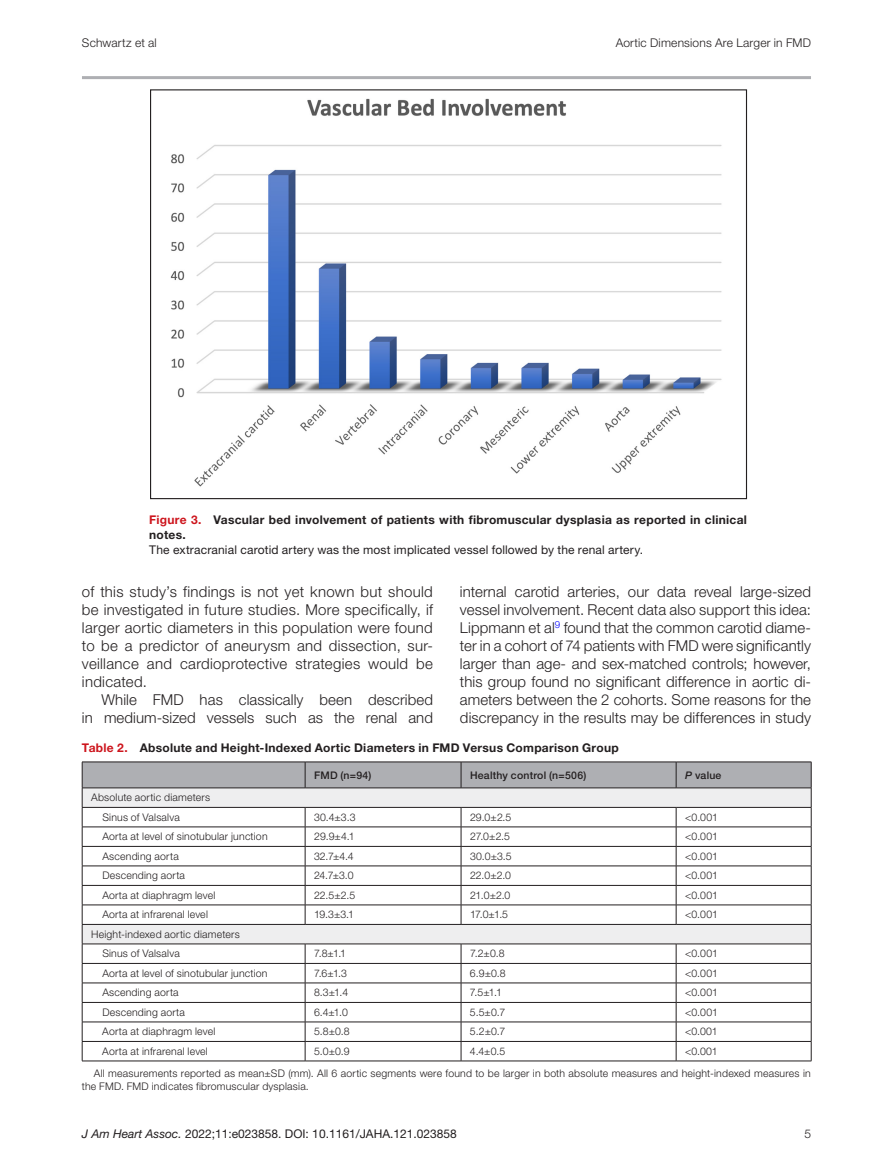
<style>
.page{position:relative;width:893px;height:1174px;background:#fff}
.page>*{position:absolute;margin:0;border:0;box-sizing:border-box;transform-origin:0 0}
.t1{font:300 15px/18px "Helvetica Neue LT Std";letter-spacing:.01em;color:#231f20;text-align:justify}
.t2{font:700 12px/15px "Helvetica Neue LT Std";letter-spacing:.02em;color:#231f20}
.t3{font:12px "Helvetica Neue LT Std";letter-spacing:.01em;color:#231f20}
.t4{font:300 12px "Helvetica Neue LT Std";letter-spacing:.015em;color:#231f20}
.t5{font:300 10.5px/19.5px "Helvetica Neue LT Std";letter-spacing:.02em;color:#231f20}
.t6{font:500 10.5px "Helvetica Neue LT Std";letter-spacing:.02em;color:#231f20}
.s1{color:#cd151d}
.s2{font-style:italic}
</style>
<div class="page">
<img style="left:170px;top:99px;width:552px;height:388px">
<hr style="left:82px;top:761px;width:223px;height:1px;background:#231f20">
<hr style="left:305px;top:761px;width:156px;height:1px;background:#231f20">
<hr style="left:461px;top:761px;width:215px;height:1px;background:#231f20">
<hr style="left:676px;top:761px;width:135px;height:1px;background:#231f20">
<hr style="left:82px;top:1060px;width:223px;height:1px;background:#231f20">
<hr style="left:305px;top:1060px;width:156px;height:1px;background:#231f20">
<hr style="left:461px;top:1060px;width:215px;height:1px;background:#231f20">
<svg style="left:82px;top:762px;width:730px;height:298px"></svg>
<hr style="left:676px;top:1060px;width:135px;height:1px;background:#231f20">
<hr style="left:82px;top:76px;width:729px;height:3px;background:#aeafb3">
<p class="t4" style="left:82px;top:35px;width:76px">Schwartz et al</p>
<p class="t4" style="left:616px;top:35px;width:197px">Aortic Dimensions Are Larger in FMD</p>
<p class="t2" style="left:149px;top:511px;width:599px"><span class="s1">Figure 3.</span> Vascular bed involvement of patients with fibromuscular dysplasia as reported in clinical notes.</p>
<p class="t3" style="left:149px;top:542px;width:495px">The extracranial carotid artery was the most implicated vessel followed by the renal artery.</p>
<p class="t1" style="left:82px;top:582px;width:353px">of this study’s findings is not yet known but should be investigated in future studies. More specifically, if larger aortic diameters in this population were found to be a predictor of aneurysm and dissection, sur&shy;veillance and cardioprotective strategies would be indicated.</p>
<h1 class="t1" style="left:82px;top:690px;width:353px;text-align:right">While FMD has classically been described<br>in medium-sized vessels such as the renal and</h1>
<p class="t1" style="left:460px;top:582px;width:353px">internal carotid arteries, our data reveal large-sized vessel involvement. Recent data also support this idea:<br>Lippmann et al<sup>9</sup> found that the common carotid diame&shy;ter in a cohort of 74 patients with FMD were significantly larger than age- and sex-matched controls; however, this group found no significant difference in aortic di&shy;ameters between the 2 cohorts. Some reasons for the discrepancy in the results may be differences in study</p>
<p class="t2" style="left:82px;top:740px;width:538px"><span class="s1">Table 2.</span> Absolute and Height-Indexed Aortic Diameters in FMD Versus Comparison Group</p>
<p class="t6" style="left:314px;top:768px;width:59px">FMD (n=94)</p>
<p class="t6" style="left:470px;top:768px;width:118px">Healthy control (n=506)</p>
<p class="t6" style="left:685px;top:768px;width:38px"><span class="s2">P</span> value</p>
<p class="t5" style="left:102px;top:787px;width:109px;text-indent:-11px">Absolute aortic diameters<br>Sinus of Valsalva</p>
<p class="t5" style="left:314px;top:807px;width:43px">30.4±3.3</p>
<p class="t5" style="left:470px;top:807px;width:43px">29.0±2.5</p>
<p class="t5" style="left:685px;top:807px;width:34px">&lt;0.001</p>
<p class="t5" style="left:102px;top:826px;width:167px">Aorta at level of sinotubular junction</p>
<p class="t5" style="left:314px;top:826px;width:42px">29.9±4.1</p>
<p class="t5" style="left:470px;top:826px;width:42px">27.0±2.5</p>
<p class="t5" style="left:685px;top:826px;width:34px">&lt;0.001</p>
<p class="t5" style="left:102px;top:846px;width:78px">Ascending aorta</p>
<p class="t5" style="left:314px;top:846px;width:41px">32.7±4.4</p>
<p class="t5" style="left:470px;top:846px;width:43px">30.0±3.5</p>
<p class="t5" style="left:685px;top:846px;width:34px">&lt;0.001</p>
<p class="t5" style="left:102px;top:865px;width:84px">Descending aorta</p>
<p class="t5" style="left:314px;top:865px;width:41px">24.7±3.0</p>
<p class="t5" style="left:470px;top:865px;width:43px">22.0±2.0</p>
<p class="t5" style="left:685px;top:865px;width:34px">&lt;0.001</p>
<p class="t5" style="left:102px;top:885px;width:114px">Aorta at diaphragm level</p>
<p class="t5" style="left:314px;top:885px;width:43px">22.5±2.5</p>
<p class="t5" style="left:470px;top:885px;width:42px">21.0±2.0</p>
<p class="t5" style="left:685px;top:885px;width:34px">&lt;0.001</p>
<p class="t5" style="left:102px;top:904px;width:107px">Aorta at infrarenal level</p>
<p class="t5" style="left:314px;top:904px;width:41px">19.3±3.1</p>
<p class="t5" style="left:470px;top:904px;width:40px">17.0±1.5</p>
<p class="t5" style="left:685px;top:904px;width:34px">&lt;0.001</p>
<p class="t5" style="left:102px;top:924px;width:139px;text-indent:-11px">Height-indexed aortic diameters<br>Sinus of Valsalva</p>
<p class="t5" style="left:314px;top:943px;width:34px">7.8±1.1</p>
<p class="t5" style="left:470px;top:943px;width:36px">7.2±0.8</p>
<p class="t5" style="left:685px;top:943px;width:34px">&lt;0.001</p>
<p class="t5" style="left:102px;top:963px;width:167px">Aorta at level of sinotubular junction</p>
<p class="t5" style="left:314px;top:963px;width:35px">7.6±1.3</p>
<p class="t5" style="left:470px;top:963px;width:37px">6.9±0.8</p>
<p class="t5" style="left:685px;top:963px;width:34px">&lt;0.001</p>
<p class="t5" style="left:102px;top:982px;width:78px">Ascending aorta</p>
<p class="t5" style="left:314px;top:982px;width:36px">8.3±1.4</p>
<p class="t5" style="left:470px;top:982px;width:34px">7.5±1.1</p>
<p class="t5" style="left:685px;top:982px;width:34px">&lt;0.001</p>
<p class="t5" style="left:102px;top:1002px;width:84px">Descending aorta</p>
<p class="t5" style="left:314px;top:1002px;width:35px">6.4±1.0</p>
<p class="t5" style="left:470px;top:1002px;width:37px">5.5±0.7</p>
<p class="t5" style="left:685px;top:1002px;width:34px">&lt;0.001</p>
<p class="t5" style="left:102px;top:1021px;width:114px">Aorta at diaphragm level</p>
<p class="t5" style="left:314px;top:1021px;width:37px">5.8±0.8</p>
<p class="t5" style="left:470px;top:1021px;width:37px">5.2±0.7</p>
<p class="t5" style="left:685px;top:1021px;width:34px">&lt;0.001</p>
<p class="t5" style="left:102px;top:1041px;width:107px">Aorta at infrarenal level</p>
<p class="t5" style="left:314px;top:1041px;width:37px">5.0±0.9</p>
<p class="t5" style="left:470px;top:1041px;width:37px">4.4±0.5</p>
<p class="t5" style="left:94px;top:1040px;width:718px;line-height:21.9px;text-indent:591px">&lt;0.001<br>All measurements reported as mean±SD (mm). All 6 aortic segments were found to be larger in both absolute measures and height-indexed measures in</p>
<p class="t5" style="left:82px;top:1076px;width:228px">the FMD. FMD indicates fibromuscular dysplasia.</p>
<p class="t3" style="left:82px;top:1126px;width:376px"><span class="s2">J Am Heart Assoc.</span> 2022;11:e023858. DOI: 10.1161/JAHA.121.023858</p>
<p class="t4" style="left:804px;top:1126px;width:8px">5</p>
</div>
